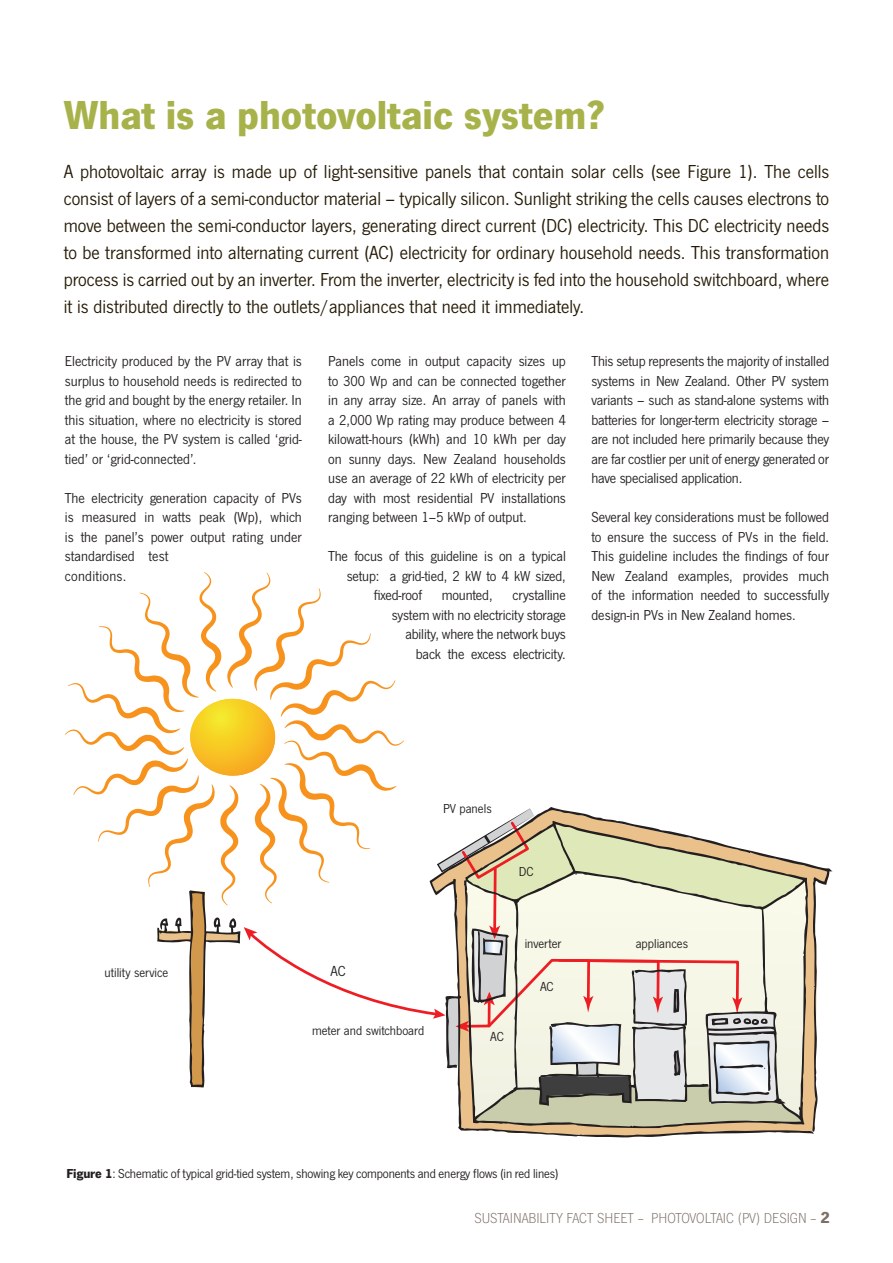
<style>
.page{position:relative;width:893px;height:1263px;background:#fff}
.page>*{position:absolute;margin:0;border:0;box-sizing:border-box;transform-origin:0 0}
.Heading{font:700 42px "News Got";color:#a7b24a}
.Intro_Text{font:19.5px/27px "News Got";color:#251a05;text-align:justify}
.Body_Copy{font:15px/19.5px "News Got";color:#231f20;text-align:justify}
.t1{font:300 15px "News Got";color:#7d6e66}
.t2{font:13.5px "News Got";letter-spacing:-.01em;color:#231f20}
.s1{font-weight:700}
.s2{font-weight:700;font-size:16.5px}
</style>
<div class="page">
<svg style="left:458px;top:865px;width:374px;height:273px"></svg>
<svg style="left:65px;top:572px;width:747px;height:556px"></svg>
<p class="Heading" style="left:64px;top:90px;width:543px">What is a photovoltaic system?</p>
<p class="Intro_Text" style="left:64px;top:158px;width:767px">A photovoltaic array is made up of light-sensitive panels that contain solar cells (see Figure 1). The cells consist of layers of a semi-conductor material – typically silicon. Sunlight striking the cells causes electrons to move between the semi-conductor layers, generating direct current (DC) electricity. This DC electricity needs to be transformed into alternating current (AC) electricity for ordinary household needs. This transformation process is carried out by an inverter. From the inverter, electricity is fed into the household switchboard, where it is distributed directly to the outlets/appliances that need it immediately.</p>
<p class="Body_Copy" style="left:65px;top:352px;width:239px">Electricity produced by the PV array that is surplus to household needs is redirected to the grid and bought by the energy retailer. In this situation, where no electricity is stored at the house, the PV system is called ‘grid&shy;tied’ or ‘grid-connected’.</p>
<p class="Body_Copy" style="left:65px;top:488px;width:239px;text-align:left">The electricity generation capacity of PVs is measured in watts peak (Wp), which is the panel’s power output rating under standardised test<br>conditions.</p>
<p class="Body_Copy" style="left:328px;top:352px;width:239px">Panels come in output capacity sizes up to 300 Wp and can be connected together in any array size. An array of panels with a 2,000 Wp rating may produce between 4 kilowatt-hours (kWh) and 10 kWh per day on sunny days. New Zealand households use an average of 22 kWh of electricity per day with most residential PV installations ranging between 1–5 kWp of output.</p>
<p class="Body_Copy" style="left:328px;top:547px;width:239px">The focus of this guideline is on a typical</p>
<p class="Body_Copy" style="left:347px;top:566px;width:220px">setup: a grid-tied, 2 kW to 4 kW sized,</p>
<p class="Body_Copy" style="left:374px;top:586px;width:50px">fixed-roof</p>
<p class="Body_Copy" style="left:442px;top:586px;width:52px">mounted,</p>
<p class="Body_Copy" style="left:392px;top:586px;width:176px;text-align:right">crystalline<br>system with no electricity storage ability, where the network buys back the excess electricity.</p>
<p class="Body_Copy" style="left:591px;top:352px;width:239px">This setup represents the majority of installed systems in New Zealand. Other PV system variants – such as stand-alone systems with batteries for longer-term electricity storage – are not included here primarily because they are far costlier per unit of energy generated or have specialised application.</p>
<p class="Body_Copy" style="left:591px;top:508px;width:239px">Several key considerations must be followed to ensure the success of PVs in the field.<br>This guideline includes the findings of four New Zealand examples, provides much of the information needed to successfully design-in PVs in New Zealand homes.</p>
<p class="t2" style="left:105px;top:965px;width:65px">utility service</p>
<p class="t2" style="left:443px;top:801px;width:50px">PV panels</p>
<p class="t2" style="left:519px;top:864px;width:16px">DC</p>
<p class="Body_Copy" style="left:330px;top:961px;width:17px">AC</p>
<p class="t2" style="left:312px;top:1023px;width:114px">meter and switchboard</p>
<p class="t2" style="left:490px;top:1029px;width:15px">AC</p>
<p class="t2" style="left:525px;top:936px;width:38px">inverter</p>
<p class="t2" style="left:636px;top:936px;width:54px">appliances</p>
<p class="t2" style="left:540px;top:979px;width:15px">AC</p>
<p class="t2" style="left:66px;top:1166px;width:494px"><span class="s1">Figure 1</span>: Schematic of typical grid-tied system, showing key components and energy flows (in red lines)</p>
<p class="t1" style="left:474px;top:1210px;width:357px">SUSTAINABILITY FACT SHEET – PHOTOVOLTAIC (PV) DESIGN – <span class="s2">2</span></p>
</div>
